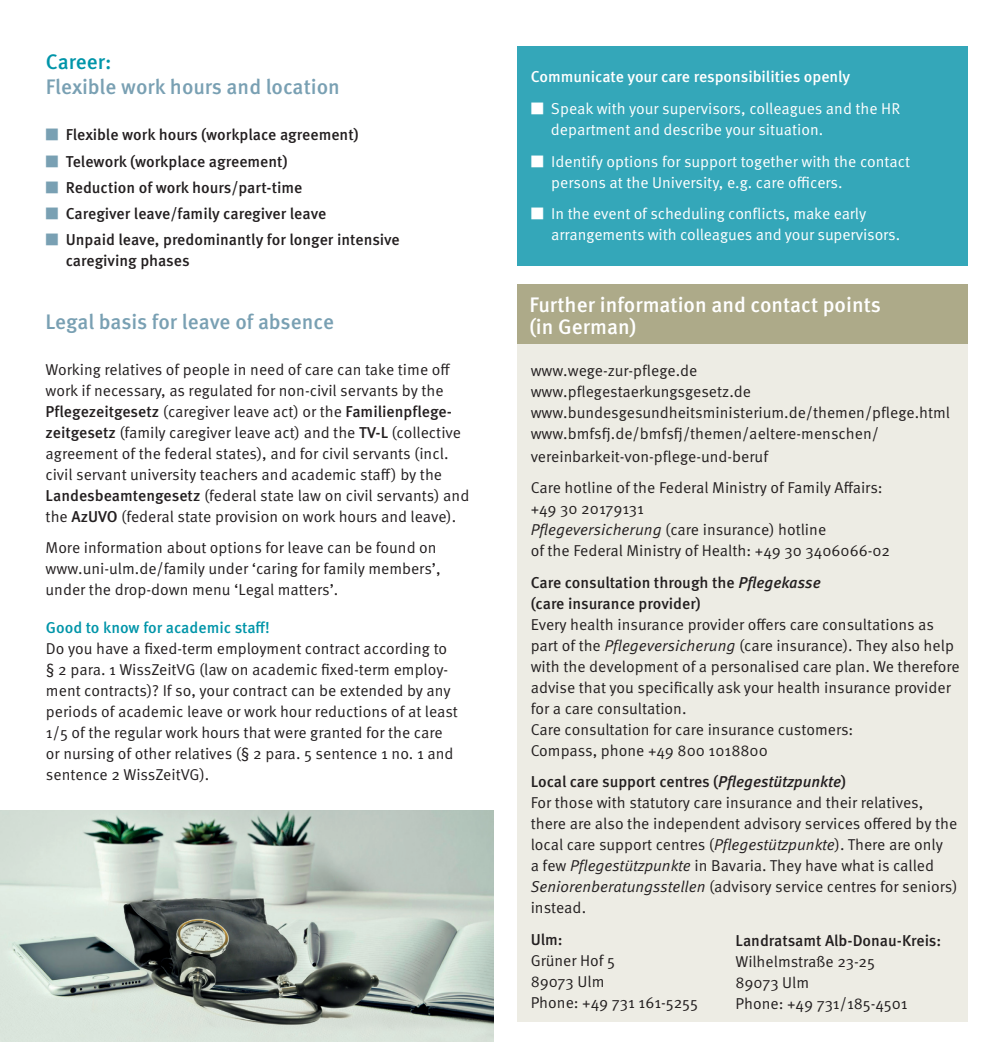
<style>
.page{position:relative;width:993px;height:1042px;background:#fff}
.page>*{position:absolute;margin:0;border:0;box-sizing:border-box;transform-origin:0 0}
.t1{font:500 21px "Meta OT";color:#79a0b3}
.t2{font:500 21px/22.8px "Meta OT";color:#fff}
.t3{font:500 21px "Meta OT";color:#0095a9}
.t4{font:15.75px/21px "Meta OT Norm";color:#231f20}
.t5{font:500 15.75px/21px "Meta OT";color:#231f20}
.t6{font:15.75px/21px "Meta OT Norm";letter-spacing:-.005em;color:#fff}
.t7{font:500 15.75px "Meta OT";letter-spacing:-.005em;color:#fff}
.t8{font:500 15.75px "Meta OT";color:#0095a9}
.s1{font-family:"Meta OT Norm";font-weight:400;color:#79a0b3}
.s2{font-family:"Meta OT Norm";font-weight:400}
.s3{font-family:"Meta OT";font-weight:500}
.s4{font-family:"Meta OT Norm Ita"}
.s5{font-style:italic}
</style>
<div class="page">
<img style="left:0;top:810px;width:493px;height:232px">
<div style="left:517px;top:316px;width:450px;height:705px;background:#edece4"></div>
<div style="left:517px;top:285px;width:450px;height:59px;background:#adaa89"></div>
<div style="left:517px;top:46px;width:450px;height:220px;background:#34a7b9"></div>
<h1 class="t3" style="left:46px;top:49px;width:67px">Career:</h1>
<h1 class="t1" style="left:46px;top:73px;width:295px">Flexible work hours and location</h1>
<p class="t5" style="left:45px;top:125px;width:315px"><span class="s1">■</span> Flexible work hours (workplace agreement)</p>
<p class="t5" style="left:45px;top:151px;width:244px"><span class="s1">■</span> Telework (workplace agreement)</p>
<p class="t5" style="left:45px;top:177px;width:258px"><span class="s1">■</span> Reduction of work hours/part-time</p>
<p class="t5" style="left:45px;top:203px;width:282px"><span class="s1">■</span> Caregiver leave/family caregiver leave</p>
<p class="t5" style="left:66px;top:230px;width:335px;text-indent:-20px"><span class="s1">■</span> Unpaid leave, predominantly for longer intensive caregiving phases</p>
<h1 class="t1" style="left:45px;top:309px;width:290px">Legal basis for leave of absence</h1>
<p class="t4" style="left:46px;top:359px;width:406px">Working relatives of people in need of care can take time off work if necessary, as regulated for non-civil servants by the</p>
<p class="t5" style="left:46px;top:401px;width:408px">Pflegezeitgesetz <span class="s2">(caregiver leave act) or the</span> Familienpflege-</p>
<p class="t4" style="left:46px;top:422px;width:425px"><span class="s3">zeitgesetz</span> (family caregiver leave act) and the <span class="s3">TV-L</span> (collective agreement of the federal states), and for civil servants (incl. civil servant university teachers and academic staff) by the <span class="s3">Landesbeamtengesetz</span> (federal state law on civil servants) and the <span class="s3">AzUVO</span> (federal state provision on work hours and leave).</p>
<p class="t4" style="left:46px;top:537px;width:396px">More information about options for leave can be found on www.uni-ulm.de/family under ‘caring for family members’, under the drop-down menu ‘Legal matters’.</p>
<p class="t8" style="left:46px;top:618px;width:225px">Good to know for academic staff!</p>
<p class="t4" style="left:46px;top:638px;width:413px">Do you have a fixed-term employment contract according to § 2 para. 1 WissZeitVG (law on academic fixed-term employ&shy;ment contracts)? If so, your contract can be extended by any periods of academic leave or work hour reductions of at least 1/5 of the regular work hours that were granted for the care or nursing of other relatives (§ 2 para. 5 sentence 1 no. 1 and sentence 2 WissZeitVG).</p>
<p class="t7" style="left:530px;top:67px;width:321px">Communicate your care responsibilities openly</p>
<p class="t6" style="left:550px;top:99px;width:350px;text-indent:-20px">■ Speak with your supervisors, colleagues and the HR department and describe your situation.</p>
<p class="t6" style="left:551px;top:151px;width:360px;text-indent:-20px">■ Identify options for support together with the contact persons at the University, e.g. care officers.</p>
<p class="t6" style="left:551px;top:204px;width:350px;text-indent:-20px">■ In the event of scheduling conflicts, make early arrangements with colleagues and your supervisors.</p>
<h1 class="t2" style="left:529px;top:293px;width:353px">Further information and contact points (in German)</h1>
<p class="t4" style="left:530px;top:360px;width:420px">www.wege-zur-pflege.de<br>www.pflegestaerkungsgesetz.de www.bundesgesundheitsministerium.de/themen/pflege.html www.bmfsfj.de/bmfsfj/themen/aeltere-menschen/</p>
<p class="t4" style="left:530px;top:440px;width:353px;line-height:31.5px">vereinbarkeit-von-pflege-und-beruf<br>Care hotline of the Federal Ministry of Family Affairs:</p>
<p class="t4" style="left:530px;top:498px;width:361px">+49 30 20179131<br><span class="s4">Pflegeversicherung</span> (care insurance) hotline<br>of the Federal Ministry of Health: +49 30 3406066-02</p>
<p class="t5" style="left:530px;top:572px;width:291px">Care consultation through the <span class="s5">Pflegekasse </span>(care insurance provider)</p>
<p class="t4" style="left:530px;top:614px;width:430px">Every health insurance provider offers care consultations as part of the <span class="s4">Pflegeversicherung</span> (care insurance). They also help with the development of a personalised care plan. We therefore advise that you specifically ask your health insurance provider for a care consultation.<br>Care consultation for care insurance customers:<br>Compass, phone +49 800 1018800</p>
<p class="t5" style="left:530px;top:771px;width:317px">Local care support centres (<span class="s5">Pflegestützpunkte</span>)</p>
<p class="t4" style="left:530px;top:792px;width:428px">For those with statutory care insurance and their relatives, there are also the independent advisory services offered by the local care support centres (<span class="s4">Pflegestützpunkte</span>). There are only<br>a few <span class="s4">Pflegestützpunkte</span> in Bavaria. They have what is called <span class="s4">Seniorenberatungsstellen</span> (advisory service centres for seniors) instead.</p>
<p class="t5" style="left:530px;top:929px;width:34px">Ulm:</p>
<p class="t4" style="left:530px;top:950px;width:169px">Grüner Hof 5<br>89073 Ulm<br>Phone: +49 731 161-5255</p>
<p class="t5" style="left:735px;top:930px;width:207px">Landratsamt Alb-Donau-Kreis:</p>
<p class="t4" style="left:735px;top:951px;width:174px">Wilhelmstraße 23-25<br>89073 Ulm<br>Phone: +49 731/185-4501</p>
</div>
